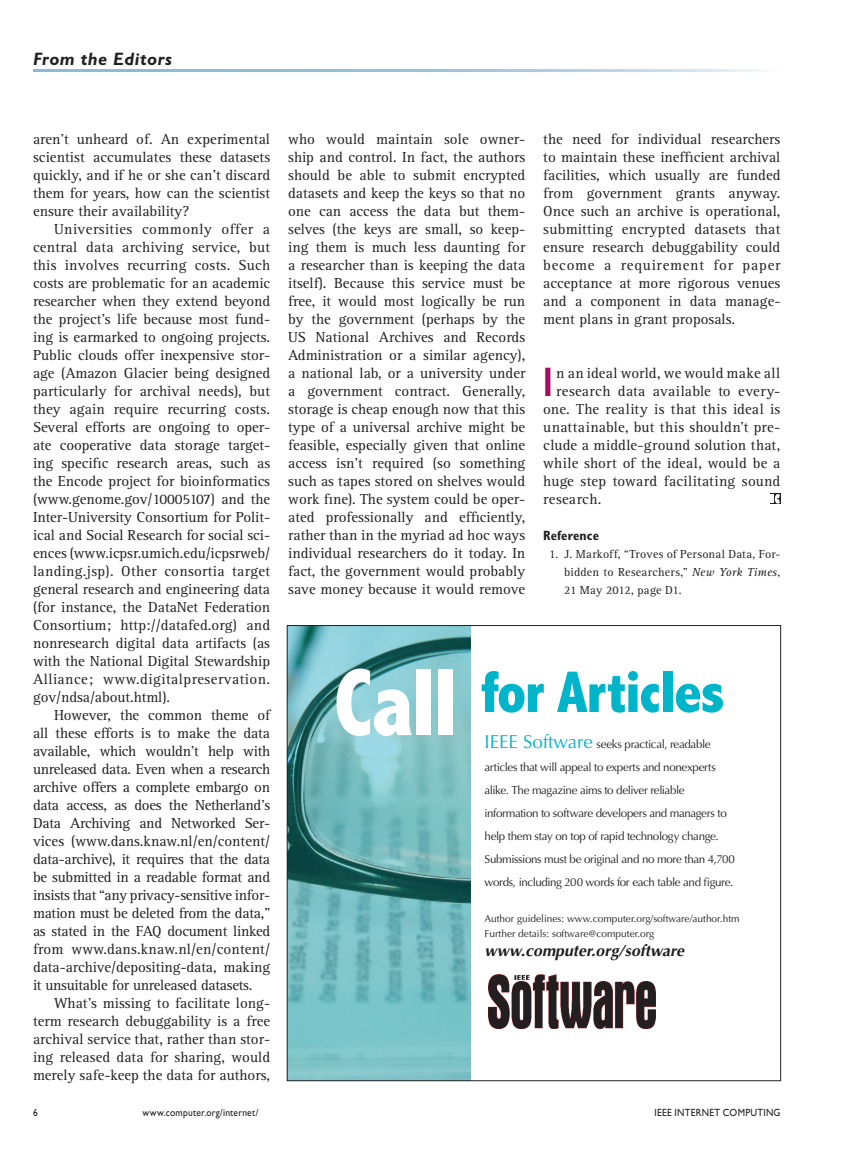
<style>
.page{position:relative;width:851px;height:1161px;background:#fff}
.page>*{position:absolute;margin:0;border:0;box-sizing:border-box;transform-origin:0 0}
.t1{font:800 condensed 59.25px "Abadi";letter-spacing:-.02em;color:#00b4ca}
.t2{font:700 condensed 41.4px "Gill Sans Std";color:#a50d60;scale:.8 1}
.t3{font:italic 700 18px "Gill Sans Std";letter-spacing:.03em;color:#231f20}
.t4{font:italic 700 15.9px "Optima";color:#231f20}
.t5{font:15px/18px "Rotis Serif Std";letter-spacing:-.005em;color:#231f20;text-align:justify}
.t6{font:15px "Rotis Serif Std";letter-spacing:.015em;color:#231f20}
.t7{font:15px "Rotis Serif Std";letter-spacing:.02em;color:#231f20}
.t8{font:15px "Rotis Serif Std";letter-spacing:.03em;color:#231f20}
.t9{font:15px "Rotis Serif Std";letter-spacing:.025em;color:#231f20}
.t10{font:700 condensed 13.5px "Gill Sans Std";letter-spacing:.01em;color:#231f20}
.t11{font:12px/18px "Rotis Serif Std";letter-spacing:.015em;color:#231f20;text-align:justify}
.t12{font:11.55px/23.1px "Optima";letter-spacing:-.03em;color:#231f20}
.t13{font:10.5px "Gill Sans Std";letter-spacing:.025em;color:#231f20;scale:.9 1}
.t14{font:10.05px/15.6px "Optima";color:#231f20}
.s1{font-style:italic}
.s2{font-size:96.15px;color:#fff}
.s3{font-size:18.75px;color:#00b4ca}
</style>
<div class="page">
<svg style="left:770px;top:494px;width:9px;height:10px"></svg>
<img style="left:488px;top:975px;width:167px;height:53px">
<img style="left:289px;top:627px;width:181px;height:452px">
<p class="t3" style="left:33px;top:48px;width:140px">From the Editors</p>
<p class="t5" style="left:33px;top:130px;width:238px">aren’t unheard of. An experimental</p>
<p class="t5" style="left:33px;top:148px;width:239px">scientist accumulates these datasets</p>
<p class="t5" style="left:33px;top:166px;width:239px">quickly, and if he or she can’t discard</p>
<p class="t5" style="left:33px;top:184px;width:238px">them for years, how can the scientist</p>
<p class="t5" style="left:33px;top:202px;width:158px">ensure their availability?</p>
<p class="t8" style="left:54px;top:220px;width:217px">Universities commonly offer a</p>
<p class="t6" style="left:33px;top:238px;width:239px">central data archiving service, but</p>
<p class="t6" style="left:33px;top:256px;width:238px">this involves recurring costs. Such</p>
<p class="t5" style="left:33px;top:274px;width:239px">costs are problematic for an academic</p>
<p class="t5" style="left:33px;top:292px;width:238px">researcher when they extend beyond</p>
<p class="t5" style="left:33px;top:310px;width:238px">the project’s life because most fund-</p>
<p class="t5" style="left:33px;top:328px;width:238px">ing is earmarked to ongoing projects.</p>
<p class="t5" style="left:33px;top:346px;width:238px">Public clouds offer inexpensive stor-</p>
<p class="t5" style="left:33px;top:364px;width:238px">age (Amazon Glacier being designed</p>
<p class="t5" style="left:33px;top:382px;width:238px">particularly for archival needs), but</p>
<p class="t5" style="left:33px;top:400px;width:238px">they again require recurring costs.</p>
<p class="t5" style="left:33px;top:418px;width:238px">Several efforts are ongoing to oper-</p>
<p class="t5" style="left:33px;top:436px;width:238px">ate cooperative data storage target-</p>
<p class="t5" style="left:33px;top:454px;width:239px">ing specific research areas, such as</p>
<p class="t5" style="left:33px;top:472px;width:238px">the Encode project for bioinformatics</p>
<p class="t5" style="left:33px;top:490px;width:238px">(www.genome.gov/10005107) and the</p>
<p class="t5" style="left:33px;top:508px;width:238px">Inter-University Consortium for Polit-</p>
<p class="t5" style="left:33px;top:526px;width:238px">ical and Social Research for social sci-</p>
<p class="t5" style="left:33px;top:544px;width:238px">ences (www.icpsr.umich.edu/icpsrweb/</p>
<p class="t7" style="left:33px;top:562px;width:239px">landing.jsp). Other consortia target</p>
<p class="t5" style="left:33px;top:580px;width:239px">general research and engineering data</p>
<p class="t5" style="left:33px;top:598px;width:239px">(for instance, the DataNet Federation</p>
<p class="t5" style="left:33px;top:616px;width:239px">Consortium; http://datafed.org) and</p>
<p class="t5" style="left:33px;top:634px;width:238px">nonresearch digital data artifacts (as</p>
<p class="t5" style="left:33px;top:652px;width:238px">with the National Digital Stewardship</p>
<p class="t8" style="left:33px;top:670px;width:238px">Alliance; www.digitalpreservation.</p>
<p class="t5" style="left:33px;top:688px;width:138px">gov/ndsa/about.html).</p>
<p class="t5" style="left:54px;top:706px;width:217px">However, the common theme of</p>
<p class="t5" style="left:33px;top:724px;width:238px">all these efforts is to make the data</p>
<p class="t5" style="left:33px;top:742px;width:239px">available, which wouldn’t help with</p>
<p class="t5" style="left:33px;top:760px;width:238px">unreleased data. Even when a research</p>
<p class="t5" style="left:33px;top:778px;width:238px">archive offers a complete embargo on</p>
<p class="t5" style="left:33px;top:796px;width:239px">data access, as does the Netherland’s</p>
<p class="t5" style="left:33px;top:814px;width:238px">Data Archiving and Networked Ser-</p>
<p class="t5" style="left:33px;top:832px;width:238px">vices (www.dans.knaw.nl/en/content/</p>
<p class="t5" style="left:33px;top:850px;width:239px">data-archive), it requires that the data</p>
<p class="t5" style="left:33px;top:868px;width:238px">be submitted in a readable format and</p>
<p class="t5" style="left:33px;top:886px;width:238px">insists that “any privacy-sensitive infor-</p>
<p class="t5" style="left:33px;top:904px;width:239px">mation must be deleted from the data,”</p>
<p class="t5" style="left:33px;top:922px;width:239px">as stated in the FAQ document linked</p>
<p class="t5" style="left:33px;top:940px;width:239px">from www.dans.knaw.nl/en/content/</p>
<p class="t5" style="left:33px;top:958px;width:238px">data-archive/depositing-data, making</p>
<p class="t5" style="left:33px;top:976px;width:221px">it unsuitable for unreleased datasets.</p>
<p class="t5" style="left:54px;top:994px;width:218px">What’s missing to facilitate long-</p>
<p class="t5" style="left:33px;top:1012px;width:238px">term research debuggability is a free</p>
<p class="t5" style="left:33px;top:1030px;width:239px">archival service that, rather than stor-</p>
<p class="t5" style="left:33px;top:1048px;width:238px">ing released data for sharing, would</p>
<p class="t5" style="left:33px;top:1066px;width:238px">merely safe-keep the data for authors,</p>
<p class="t5" style="left:288px;top:130px;width:239px">who would maintain sole owner&shy;ship and control. In fact, the authors should be able to submit encrypted datasets and keep the keys so that no one can access the data but them&shy;selves (the keys are small, so keep&shy;ing them is much less daunting for a researcher than is keeping the data itself). Because this service must be free, it would most logically be run by the government (perhaps by the US National Archives and Records Administration or a similar agency), a national lab, or a university under a government contract. Generally, storage is cheap enough now that this type of a universal archive might be feasible, especially given that online access isn’t required (so something such as tapes stored on shelves would work fine). The system could be oper&shy;ated professionally and efficiently, rather than in the myriad ad hoc ways individual researchers do it today. In fact, the government would probably save money because it would remove</p>
<p class="t5" style="left:543px;top:130px;width:239px">the need for individual researchers to maintain these inefficient archival facilities, which usually are funded from government grants anyway.<br>Once such an archive is operational, submitting encrypted datasets that ensure research debuggability could become a requirement for paper acceptance at more rigorous venues and a component in data manage&shy;ment plans in grant proposals.</p>
<p class="t2" style="left:543px;top:357px;width:14px">I</p>
<p class="t5" style="left:556px;top:364px;width:226px">n an ideal world, we would make all</p>
<p class="t7" style="left:556px;top:382px;width:226px">research data available to every-</p>
<p class="t9" style="left:543px;top:400px;width:239px">one. The reality is that this ideal is</p>
<p class="t5" style="left:543px;top:418px;width:238px">unattainable, but this shouldn’t pre-</p>
<p class="t5" style="left:543px;top:436px;width:238px">clude a middle-ground solution that,</p>
<p class="t5" style="left:543px;top:454px;width:239px">while short of the ideal, would be a</p>
<p class="t5" style="left:543px;top:472px;width:238px">huge step toward facilitating sound</p>
<p class="t9" style="left:543px;top:490px;width:60px">research.</p>
<p class="t10" style="left:543px;top:527px;width:57px">Reference</p>
<p class="t11" style="left:564px;top:545px;width:217px;text-indent:-15px">1. J. Markoff, “Troves of Personal Data, For&shy;bidden to Researchers,” <span class="s1">New York Times</span>, 21 May 2012, page D1.</p>
<p class="t1" style="left:334px;top:658px;width:392px"><span class="s2">Call</span> for Articles</p>
<p class="t12" style="left:484px;top:732px;width:252px"><span class="s3">IEEE Software</span> seeks practical, readable articles that will appeal to experts and nonexperts alike. The magazine aims to deliver reliable information to software developers and managers to help them stay on top of rapid technology change.<br>Submissions must be original and no more than 4,700 words, including 200 words for each table and figure.</p>
<p class="t14" style="left:484px;top:911px;width:256px">Author guidelines: www.computer.org/software/author.htm<br>Further details: software@computer.org</p>
<p class="t4" style="left:484px;top:942px;width:201px">www.computer.org/software</p>
<p class="t13" style="left:33px;top:1106px;width:7px">6</p>
<p class="t13" style="left:142px;top:1106px;width:130px">www.computer.org/internet/</p>
<p class="t13" style="left:654px;top:1106px;width:142px">IEEE INTERNET COMPUTING</p>
</div>
